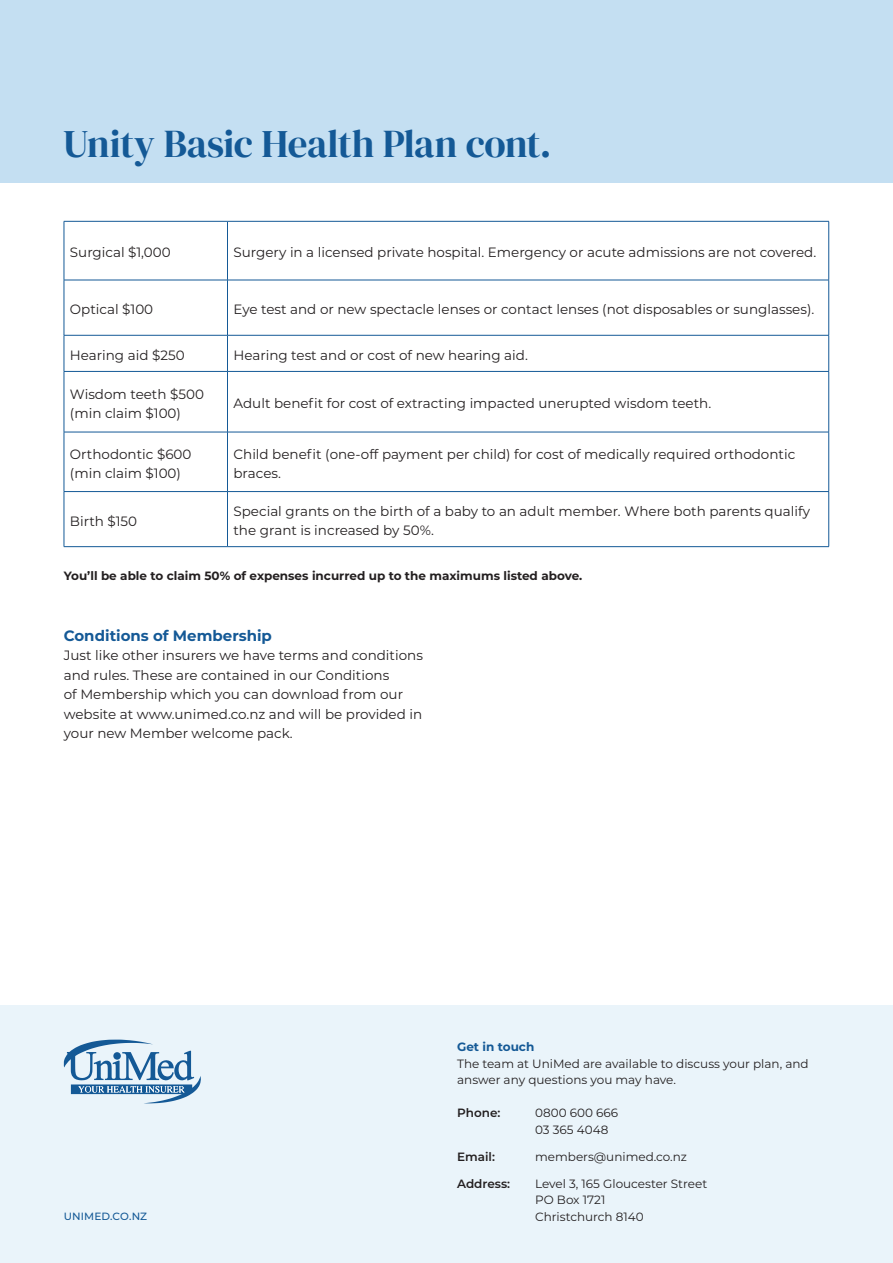
<style>
.page{position:relative;width:893px;height:1263px;background:#fff}
.page>*{position:absolute;margin:0;border:0;box-sizing:border-box;transform-origin:0 0}
.t1{font:39px "DM Serif Display";letter-spacing:-.015em;color:#145996}
.Small_heading{font:700 15px "Montserrat";color:#145996}
.Body_01{font:13.5px/19.5px "Montserrat";color:#231f20}
.Body_01-2{font:12px/16.5px "Montserrat";color:#231f20}
.Body_01-3{font:700 12px "Montserrat";color:#231f20}
.Body_01-4{font:600 12px "Montserrat";color:#231f20}
.Body_01-5{font:700 12px "Montserrat";color:#145996}
.t2{font:500 10.5px "Montserrat";letter-spacing:.01em;color:#145996}
</style>
<div class="page">
<div style="left:0;top:1005px;width:893px;height:258px;background:#eaf4fa"></div>
<div style="left:0;top:0;width:893px;height:183px;background:#c4dff2"></div>
<hr style="left:64px;top:221px;width:163px;height:1px;background:#145996">
<hr style="left:64px;top:221px;width:1px;height:59px;background:#145996">
<hr style="left:227px;top:221px;width:602px;height:1px;background:#145996">
<hr style="left:227px;top:221px;width:1px;height:59px;background:#145996">
<hr style="left:828px;top:221px;width:1px;height:59px;background:#145996">
<hr style="left:64px;top:280px;width:163px;height:1px;background:#145996">
<hr style="left:64px;top:280px;width:1px;height:55px;background:#145996">
<hr style="left:227px;top:280px;width:602px;height:1px;background:#145996">
<hr style="left:227px;top:280px;width:1px;height:55px;background:#145996">
<hr style="left:828px;top:280px;width:1px;height:55px;background:#145996">
<hr style="left:64px;top:335px;width:163px;height:1px;background:#145996">
<hr style="left:64px;top:335px;width:1px;height:36px;background:#145996">
<hr style="left:227px;top:335px;width:602px;height:1px;background:#145996">
<hr style="left:227px;top:335px;width:1px;height:36px;background:#145996">
<hr style="left:828px;top:335px;width:1px;height:36px;background:#145996">
<hr style="left:64px;top:371px;width:163px;height:1px;background:#145996">
<hr style="left:64px;top:372px;width:1px;height:60px;background:#145996">
<hr style="left:227px;top:371px;width:602px;height:1px;background:#145996">
<hr style="left:227px;top:372px;width:1px;height:60px;background:#145996">
<hr style="left:828px;top:372px;width:1px;height:60px;background:#145996">
<hr style="left:64px;top:432px;width:163px;height:1px;background:#145996">
<hr style="left:64px;top:432px;width:1px;height:59px;background:#145996">
<hr style="left:227px;top:432px;width:602px;height:1px;background:#145996">
<hr style="left:227px;top:432px;width:1px;height:59px;background:#145996">
<hr style="left:828px;top:432px;width:1px;height:59px;background:#145996">
<hr style="left:64px;top:491px;width:163px;height:1px;background:#145996">
<hr style="left:64px;top:492px;width:1px;height:54px;background:#145996">
<hr style="left:227px;top:491px;width:602px;height:1px;background:#145996">
<hr style="left:227px;top:492px;width:1px;height:54px;background:#145996">
<hr style="left:828px;top:492px;width:1px;height:54px;background:#145996">
<hr style="left:64px;top:546px;width:163px;height:1px;background:#145996">
<hr style="left:227px;top:546px;width:602px;height:1px;background:#145996">
<svg style="left:64px;top:1039px;width:137px;height:64px"></svg>
<p class="t1" style="left:63px;top:121px;width:490px">Unity Basic Health Plan cont.</p>
<p class="Body_01" style="left:70px;top:242px;width:102px">Surgical $1,000</p>
<p class="Body_01" style="left:233px;top:242px;width:584px">Surgery in a licensed private hospital. Emergency or acute admissions are not covered.</p>
<p class="Body_01" style="left:70px;top:299px;width:85px">Optical $100</p>
<p class="Body_01" style="left:233px;top:299px;width:582px">Eye test and or new spectacle lenses or contact lenses (not disposables or sunglasses).</p>
<p class="Body_01" style="left:70px;top:345px;width:116px">Hearing aid $250</p>
<p class="Body_01" style="left:233px;top:345px;width:296px">Hearing test and or cost of new hearing aid.</p>
<p class="Body_01" style="left:70px;top:383px;width:135px">Wisdom teeth $500 (min claim $100)</p>
<p class="Body_01" style="left:233px;top:393px;width:479px">Adult benefit for cost of extracting impacted unerupted wisdom teeth.</p>
<p class="Body_01" style="left:70px;top:444px;width:123px">Orthodontic $600 (min claim $100)</p>
<p class="Body_01" style="left:233px;top:444px;width:563px">Child benefit (one-off payment per child) for cost of medically required orthodontic braces.</p>
<p class="Body_01" style="left:70px;top:511px;width:69px">Birth $150</p>
<p class="Body_01" style="left:233px;top:501px;width:578px">Special grants on the birth of a baby to an adult member. Where both parents qualify the grant is increased by 50%.</p>
<p class="Body_01-3" style="left:64px;top:567px;width:520px">You’ll be able to claim 50% of expenses incurred up to the maximums listed above.</p>
<p class="Small_heading" style="left:64px;top:625px;width:210px">Conditions of Membership</p>
<p class="Body_01" style="left:64px;top:645px;width:361px">Just like other insurers we have terms and conditions and rules. These are contained in our Conditions<br>of Membership which you can download from our website at www.unimed.co.nz and will be provided in your new Member welcome pack.</p>
<p class="Body_01-5" style="left:457px;top:1038px;width:79px">Get in touch</p>
<p class="Body_01-2" style="left:457px;top:1055px;width:353px">The team at UniMed are available to discuss your plan, and answer any questions you may have.</p>
<p class="Body_01-4" style="left:457px;top:1104px;width:45px">Phone:</p>
<p class="Body_01-2" style="left:535px;top:1104px;width:84px">0800 600 666</p>
<p class="Body_01-2" style="left:535px;top:1121px;width:75px">03 365 4048</p>
<p class="Body_01-4" style="left:457px;top:1148px;width:39px">Email:</p>
<p class="Body_01-2" style="left:535px;top:1148px;width:153px">members@unimed.co.nz</p>
<p class="Body_01-4" style="left:457px;top:1175px;width:55px">Address:</p>
<p class="Body_01-2" style="left:535px;top:1175px;width:174px">Level 3, 165 Gloucester Street</p>
<p class="Body_01-2" style="left:535px;top:1191px;width:72px">PO Box 1721</p>
<p class="t2" style="left:64px;top:1209px;width:85px">UNIMED.CO.NZ</p>
<p class="Body_01-2" style="left:535px;top:1208px;width:110px">Christchurch 8140</p>
</div>
